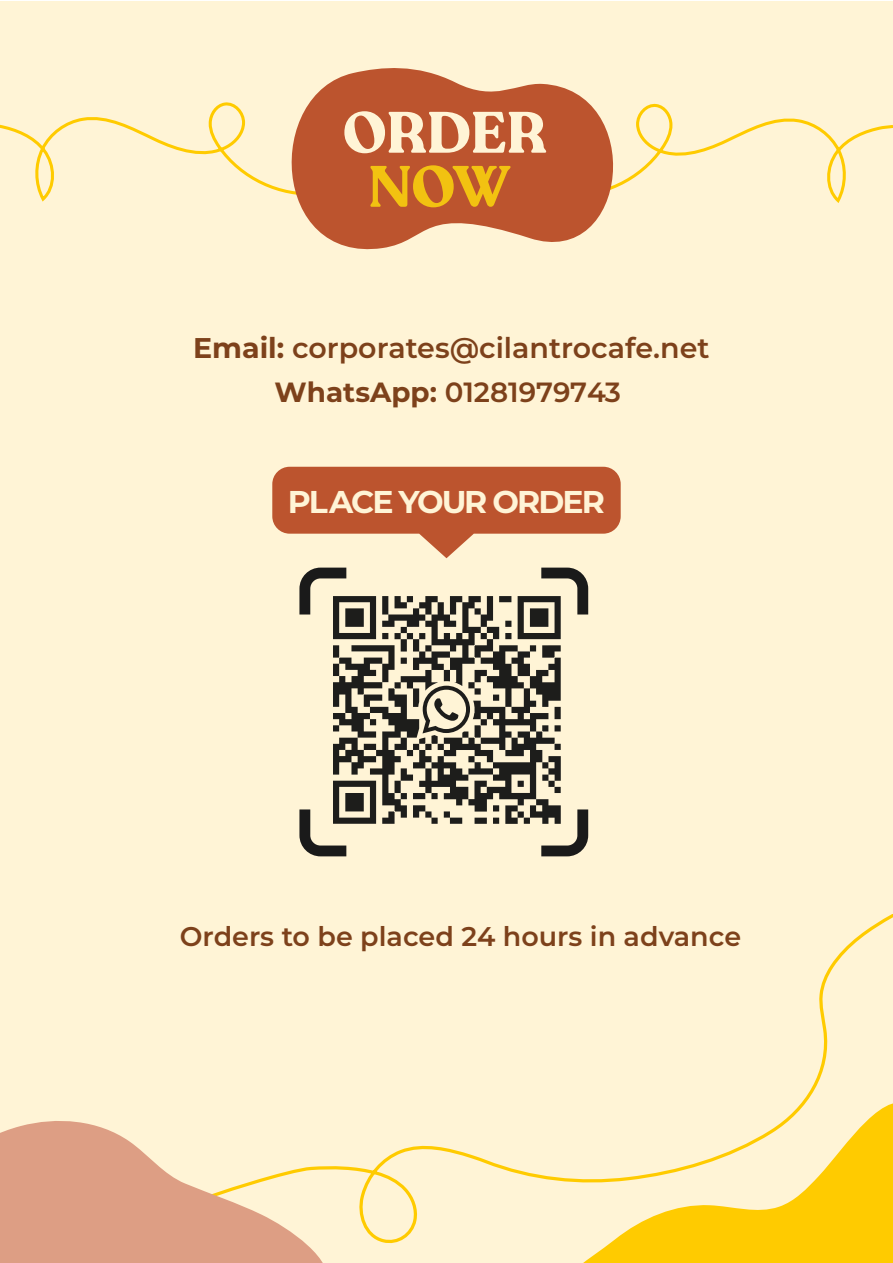
<style>
.page{position:relative;width:893px;height:1263px;background:#fff}
.page>*{position:absolute;margin:0;border:0;box-sizing:border-box;transform-origin:0 0}
.t1{font:700 57.6px "Recoleta Alt";color:#fff4d6}
.t2{font:700 57.6px "Recoleta Alt";color:#f2c211}
.t3{font:700 31.5px "Montserrat";letter-spacing:-.06em;color:#fff4d6}
.t4{font:600 28.5px "Montserrat";color:#7d411b}
.t5{font:600 27.75px "Montserrat";color:#7d411b}
.t6{font:600 27px "Montserrat";color:#7d411b}
.s1{font-weight:700}
</style>
<div class="page">
<div style="left:0;top:1px;width:893px;height:1262px;background:#fff4d6"></div>
<svg style="left:647px;top:103px;width:246px;height:100px"></svg>
<svg style="left:0;top:102px;width:264px;height:100px"></svg>
<svg style="left:337px;top:914px;width:556px;height:330px"></svg>
<svg style="left:540px;top:1082px;width:353px;height:181px"></svg>
<svg style="left:0;top:1121px;width:337px;height:142px;fill:#dd9e84"></svg>
<svg style="left:264px;top:68px;width:383px;height:182px;fill:#bc542e"></svg>
<svg style="left:272px;top:467px;width:349px;height:91px"></svg>
<svg style="left:541px;top:568px;width:47px;height:46px"></svg>
<svg style="left:299px;top:809px;width:47px;height:47px"></svg>
<svg style="left:299px;top:568px;width:47px;height:46px"></svg>
<svg style="left:541px;top:809px;width:47px;height:47px"></svg>
<svg style="left:333px;top:596px;width:228px;height:228px"></svg>
<h1 class="t1" style="left:343px;top:96px;width:205px">ORDER</h1>
<h1 class="t2" style="left:368px;top:150px;width:144px">NOW</h1>
<p class="t4" style="left:193px;top:328px;width:518px"><span class="s1">Email:</span> corporates@cilantrocafe.net</p>
<p class="t5" style="left:275px;top:372px;width:348px"><span class="s1">WhatsApp:</span> 01281979743</p>
<p class="t3" style="left:288px;top:479px;width:319px">PLACE YOUR ORDER</p>
<p class="t6" style="left:180px;top:917px;width:563px">Orders to be placed 24 hours in advance</p>
</div>
